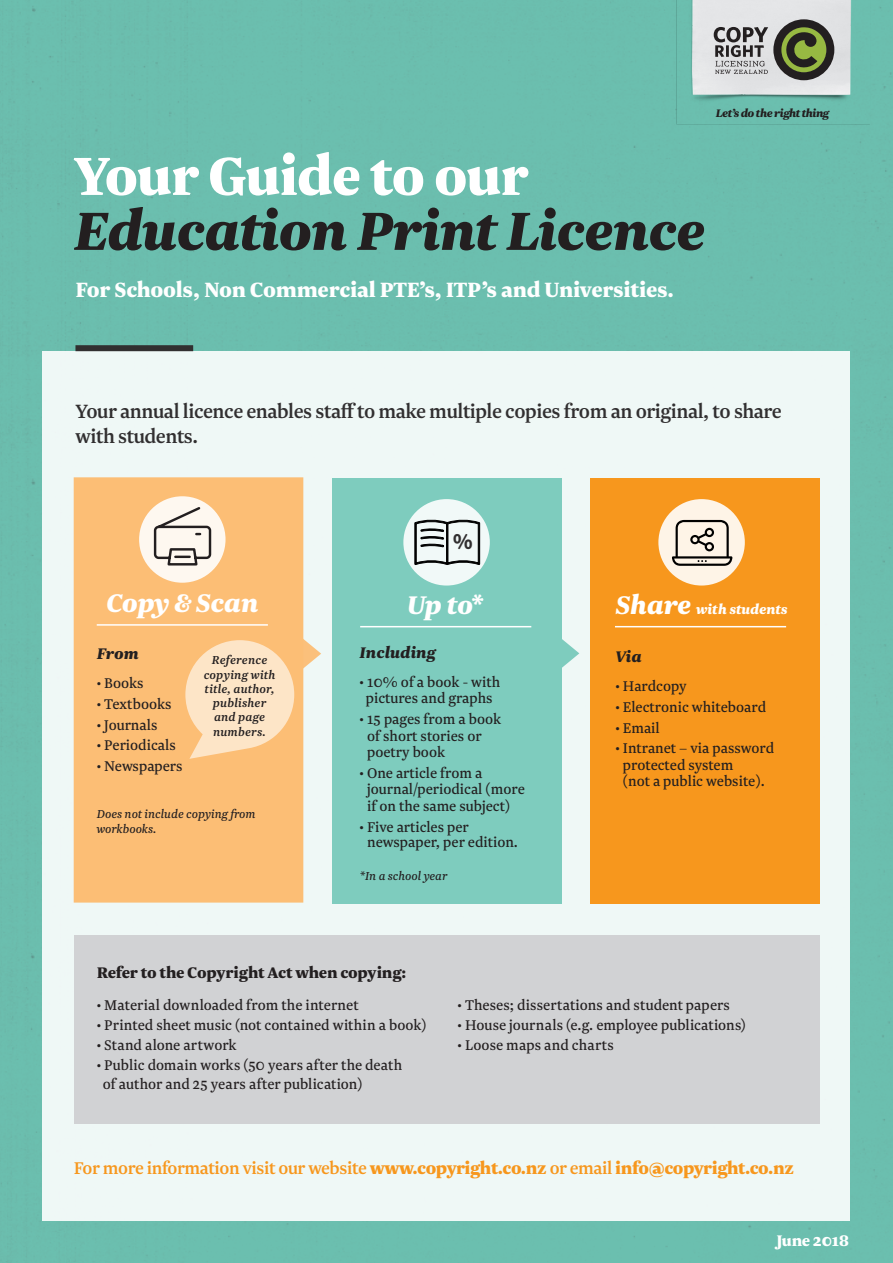
<style>
.page{position:relative;width:893px;height:1263px;background:#6bbeae}
.page>*{position:absolute;margin:0;border:0;box-sizing:border-box;transform-origin:0 0}
.t1{font:italic 900 63px "Newzald";letter-spacing:-.02em;color:#231f20}
.t2{font:900 63px "Newzald";letter-spacing:-.02em;color:#fff}
.t3{font:italic 900 30px "Newzald";letter-spacing:-.01em;color:#fff}
.t4{font:900 24.3px "Newzald";letter-spacing:-.01em;color:#fff}
.t5{font:500 22.5px/25.5px "Newzald";letter-spacing:-.02em;color:#312f30}
.t6{font:700 21.15px "AG Book Rounded";color:#312f30}
.t7{font:500 19.8px "Newzald";letter-spacing:-.02em;color:#f7971d}
.t8{font:900 18px "Newzald";letter-spacing:-.015em;color:#231f20}
.t9{font:italic 900 18px "Newzald";color:#231f20}
.t10{font:900 18px "Newzald";letter-spacing:-.02em;color:#fff}
.t11{font:16.5px/16.5px "Newzald";color:#231f20}
.t12{font:italic 900 15.6px "Newzald";letter-spacing:-.01em;color:#fff}
.t13{font:italic 500 13.5px/14.2px "Newzald";letter-spacing:.01em;color:#231f20;text-align:center}
.t14{font:italic 13.5px/15px "Newzald";color:#231f20}
.t15{font:italic 900 12.75px "Newzald";letter-spacing:-.04em;color:#231f20}
.s1{font-size:30px}
.s2{font-weight:900}
</style>
<div class="page">
<div style="left:43px;top:351px;width:807px;height:869px;background:#eff8f6"></div>
<div style="left:74px;top:935px;width:745px;height:188px;background:#d1d2d4"></div>
<div style="left:75px;top:345px;width:118px;height:6px;background:#312f30"></div>
<div style="left:74px;top:477px;width:229px;height:425px;background:#fcbe75"></div>
<svg style="left:139px;top:496px;width:87px;height:87px;fill:#fef8f0"></svg>
<svg style="left:153px;top:505px;width:59px;height:62px"></svg>
<hr style="left:97px;top:624px;width:171px;height:2px;background:#fff">
<svg style="left:185px;top:635px;width:136px;height:124px"></svg>
<div style="left:590px;top:478px;width:230px;height:426px;background:#f7971d"></div>
<hr style="left:615px;top:626px;width:171px;height:1px;background:#fff">
<div style="left:658px;top:499px;width:87px;height:86px;background:#fef4e7;border-radius:50%"></div>
<svg style="left:672px;top:520px;width:60px;height:46px"></svg>
<div style="left:332px;top:478px;width:229px;height:426px;background:#7eccbe"></div>
<svg style="left:561px;top:635px;width:18px;height:37px"></svg>
<hr style="left:360px;top:626px;width:171px;height:1px;background:#fff">
<div style="left:403px;top:499px;width:87px;height:86px;background:#f1f9f8;border-radius:50%"></div>
<svg style="left:414px;top:519px;width:66px;height:46px"></svg>
<img style="left:676px;top:0;width:195px;height:130px">
<img style="left:677px;top:0;width:195px;height:110px">
<svg style="left:714px;top:19px;width:120px;height:61px"></svg>
<p class="t15" style="left:716px;top:104px;width:115px">Let’s do the right thing</p>
<p class="t2" style="left:74px;top:134px;width:456px">Your Guide to our</p>
<p class="t1" style="left:74px;top:189px;width:634px">Education Print Licence</p>
<p class="t4" style="left:75px;top:273px;width:600px">For Schools, Non Commercial PTE’s, ITP’s and Universities.</p>
<p class="t5" style="left:75px;top:398px;width:708px">Your annual licence enables staff to make multiple copies from an original, to share with students.</p>
<p class="t3" style="left:106px;top:583px;width:154px">Copy &amp; Scan</p>
<p class="t13" style="left:212px;top:653px;width:57px">Reference</p>
<p class="t13" style="left:204px;top:667px;width:73px">copying with title, author, publisher and page numbers.</p>
<p class="t9" style="left:97px;top:641px;width:43px">From</p>
<p class="t11" style="left:97px;top:675px;width:48px">• Books</p>
<p class="t11" style="left:97px;top:695px;width:76px">• Textbooks</p>
<p class="t11" style="left:97px;top:716px;width:62px">• Journals</p>
<p class="t11" style="left:97px;top:737px;width:81px">• Periodicals</p>
<p class="t11" style="left:97px;top:758px;width:87px">• Newspapers</p>
<p class="t14" style="left:97px;top:806px;width:160px">Does not include copying from workbooks.</p>
<p class="t6" style="left:453px;top:529px;width:21px">%</p>
<p class="t3" style="left:407px;top:585px;width:77px">Up to*</p>
<p class="t9" style="left:360px;top:640px;width:78px">Including</p>
<p class="t11" style="left:360px;top:673px;width:142px;text-align:center">• 10% of a book - with pictures and graphs</p>
<p class="t11" style="left:367px;top:711px;width:136px;text-indent:-7px">• 15 pages from a book of short stories or poetry book</p>
<p class="t11" style="left:367px;top:764px;width:159px;text-indent:-7px">• One article from a journal/periodical (more if on the same subject)</p>
<p class="t11" style="left:367px;top:818px;width:152px;line-height:15.8px;text-indent:-7px">• Five articles per newspaper, per edition.</p>
<p class="t14" style="left:360px;top:868px;width:89px">*In a school year</p>
<p class="t12" style="left:616px;top:599px;width:173px"><span class="s1">Share</span> with students</p>
<p class="t9" style="left:615px;top:644px;width:28px">Via</p>
<p class="t11" style="left:615px;top:677px;width:73px">• Hardcopy</p>
<p class="t11" style="left:615px;top:698px;width:152px">• Electronic whiteboard</p>
<p class="t11" style="left:615px;top:719px;width:46px">• Email</p>
<p class="t11" style="left:623px;top:740px;width:153px;text-indent:-7px">• Intranet – via password protected system<br>(not a public website).</p>
<p class="t8" style="left:97px;top:960px;width:312px">Refer to the Copyright Act when copying:</p>
<p class="t11" style="left:97px;top:997px;width:263px">• Material downloaded from the internet</p>
<p class="t11" style="left:97px;top:1016px;width:331px">• Printed sheet music (not contained within a book)</p>
<p class="t11" style="left:97px;top:1036px;width:141px">• Stand alone artwork</p>
<p class="t11" style="left:97px;top:1056px;width:307px">• Public domain works (50 years after the death</p>
<p class="t11" style="left:103px;top:1076px;width:261px">of author and 25 years after publication)</p>
<p class="t11" style="left:458px;top:997px;width:274px">• Theses; dissertations and student papers</p>
<p class="t11" style="left:458px;top:1016px;width:290px">• House journals (e.g. employee publications)</p>
<p class="t11" style="left:458px;top:1036px;width:158px">• Loose maps and charts</p>
<p class="t7" style="left:74px;top:1156px;width:722px">For more information visit our website <span class="s2">www.copyright.co.nz</span> or email <span class="s2">info@copyright.co.nz</span></p>
<p class="t10" style="left:777px;top:1228px;width:74px">June 2018</p>
</div>
